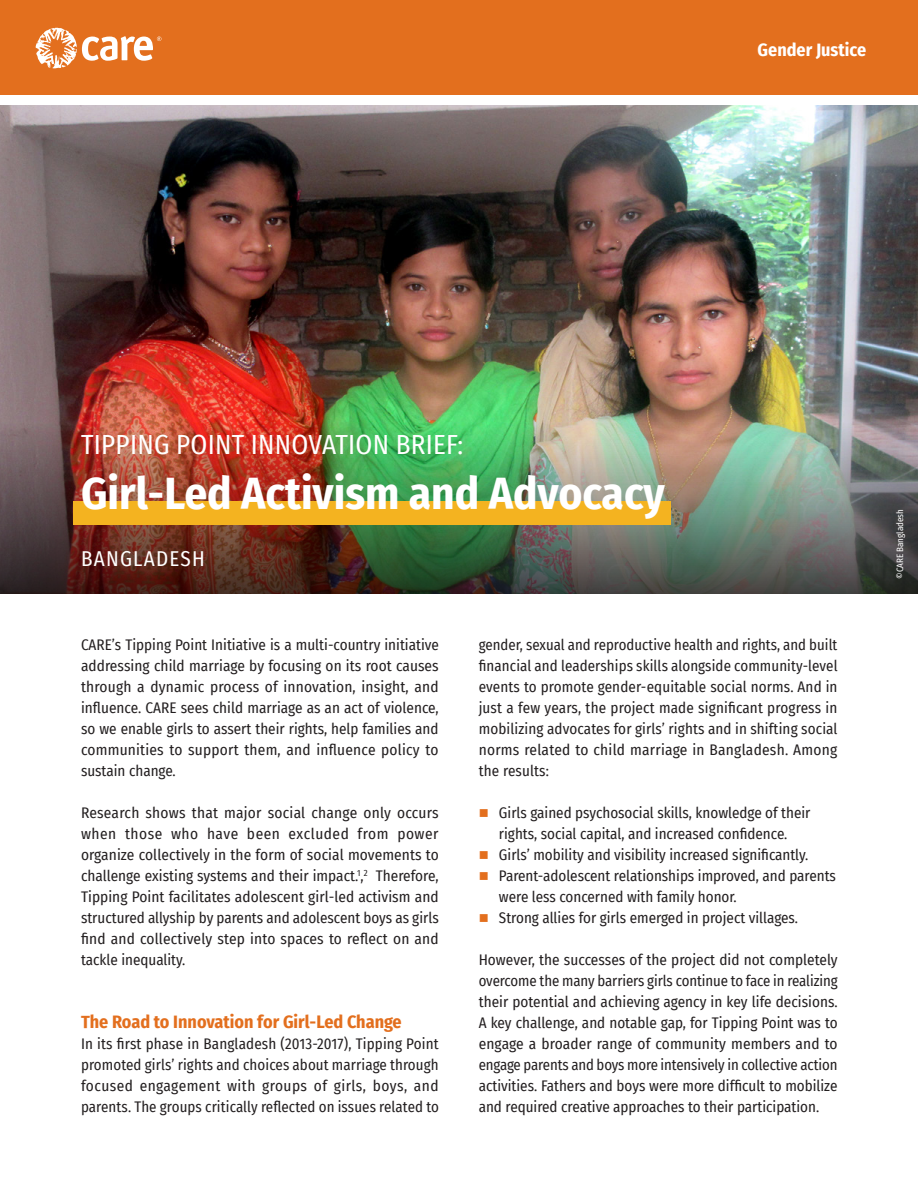
<style>
.page{position:relative;width:918px;height:1188px;background:#fff}
.page>*{position:absolute;margin:0;border:0;box-sizing:border-box;transform-origin:0 0}
.t1{font:700 45px "Fira Sans Condensed";color:#fff}
.t2{font:27px "Fira Sans Condensed";letter-spacing:.01em;color:#fff}
.t3{font:21px "Fira Sans Condensed";letter-spacing:.06em;color:#fff}
.t4{font:700 18px "Fira Sans Condensed";color:#e36f1e}
.t5{font:700 18px "Fira Sans Condensed";color:#fff}
.t6{font:15px/21px "Fira Sans Condensed";color:#231f20;text-align:justify}
.t7{font:9px "Fira Sans Condensed";color:#fff}
.s1{color:#e36f1e}
</style>
<div class="page">
<img style="left:0;top:106px;width:918px;height:192px">
<img style="left:0;top:298px;width:918px;height:296px">
<div style="left:73px;top:501px;width:598px;height:24px;background:#f4b320"></div>
<div style="left:0;top:0;width:918px;height:94px;background:#e36f1e"></div>
<svg style="left:36px;top:28px;width:125px;height:41px"></svg>
<p class="t5" style="left:758px;top:35px;width:110px">Gender Justice</p>
<h2 class="t2" style="left:81px;top:425px;width:384px">TIPPING POINT INNOVATION BRIEF:</h2>
<h1 class="t1" style="left:81px;top:455px;width:586px">Girl-Led Activism and Advocacy</h1>
<h3 class="t3" style="left:81px;top:543px;width:125px">BANGLADESH</h3>
<p class="t6" style="left:81px;top:634px;width:360px">CARE’s Tipping Point Initiative is a multi-country initiative addressing child marriage by focusing on its root causes through a dynamic process of innovation, insight, and influence. CARE sees child marriage as an act of violence, so we enable girls to assert their rights, help families and communities to support them, and influence policy to sustain change.</p>
<p class="t6" style="left:81px;top:802px;width:359px">Research shows that major social change only occurs when those who have been excluded from power organize collectively in the form of social movements to challenge existing systems and their impact.<sup>1</sup>,<sup>2</sup> Therefore, Tipping Point facilitates adolescent girl-led activism and structured allyship by parents and adolescent boys as girls find and collectively step into spaces to reflect on and tackle inequality.</p>
<p class="t4" style="left:81px;top:1006px;width:322px">The Road to Innovation for Girl-Led Change</p>
<p class="t6" style="left:81px;top:1033px;width:359px">In its first phase in Bangladesh (2013-2017), Tipping Point promoted girls’ rights and choices about marriage through focused engagement with groups of girls, boys, and parents. The groups critically reflected on issues related to</p>
<p class="t6" style="left:479px;top:634px;width:360px">gender, sexual and reproductive health and rights, and built financial and leaderships skills alongside community-level events to promote gender-equitable social norms. And in just a few years, the project made significant progress in mobilizing advocates for girls’ rights and in shifting social norms related to child marriage in Bangladesh. Among the results:</p>
<p class="t6" style="left:479px;top:802px;width:333px;text-align:center"><span class="s1">■</span> Girls gained psychosocial skills, knowledge of their rights, social capital, and increased confidence.</p>
<p class="t6" style="left:479px;top:844px;width:331px"><span class="s1">■</span> Girls’ mobility and visibility increased significantly.</p>
<p class="t6" style="left:499px;top:865px;width:339px;text-indent:-20px"><span class="s1">■</span> Parent-adolescent relationships improved, and parents were less concerned with family honor.</p>
<p class="t6" style="left:479px;top:907px;width:321px"><span class="s1">■</span> Strong allies for girls emerged in project villages.</p>
<p class="t6" style="left:479px;top:949px;width:361px">However, the successes of the project did not completely overcome the many barriers girls continue to face in realizing their potential and achieving agency in key life decisions.<br>A key challenge, and notable gap, for Tipping Point was to engage a broader range of community members and to engage parents and boys more intensively in collective action activities. Fathers and boys were more difficult to mobilize and required creative approaches to their participation.</p>
<p class="t7" style="left:893px;top:579px;width:72px;rotate:-90deg">©CARE Bangladesh</p>
</div>
